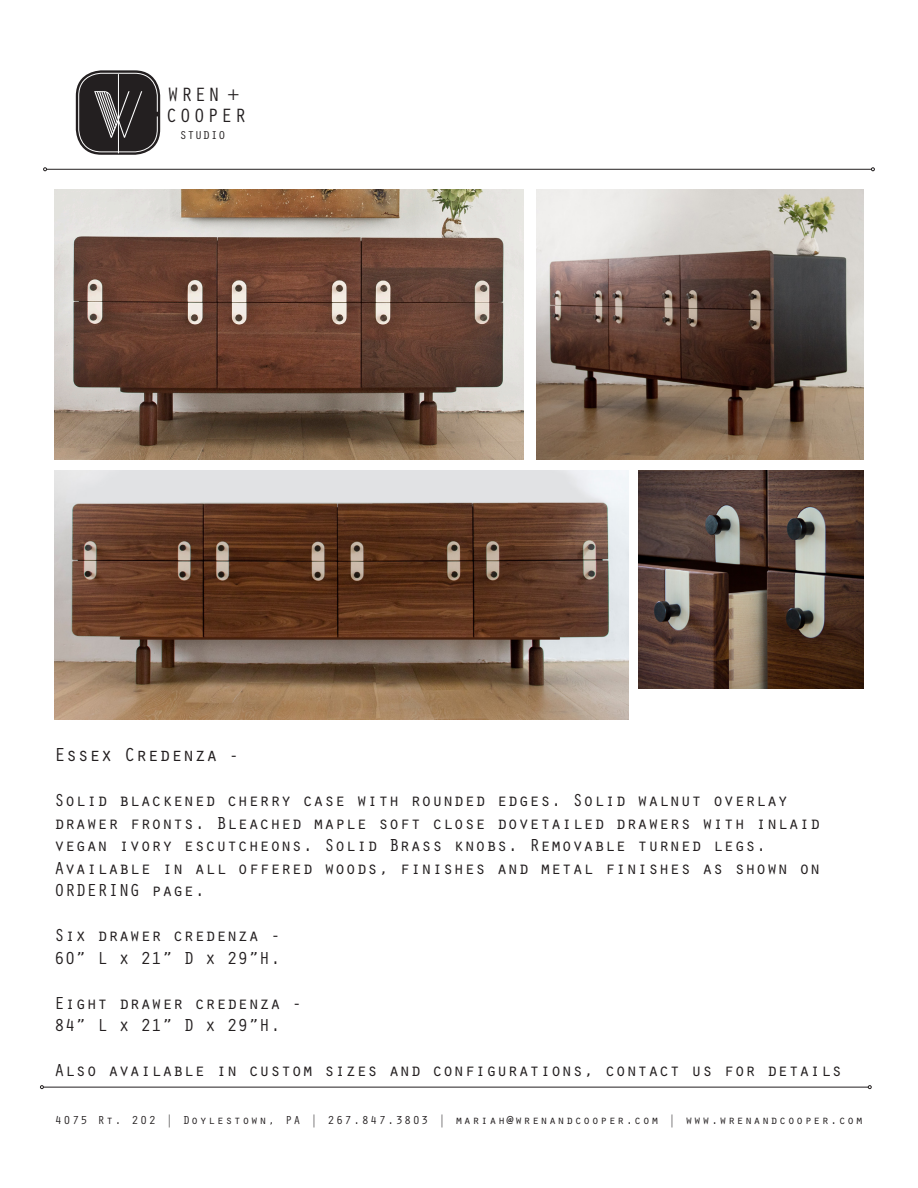
<style>
.page{position:relative;width:918px;height:1188px;background:#fff}
.page>*{position:absolute;margin:0;border:0;box-sizing:border-box;transform-origin:0 0}
.t1{font:65.7px "Typometry Regular";color:#fff;scale:1.08 1}
.t2{font:19.95px/20.9px "Orator Std";letter-spacing:.09em;color:#231f20}
.t3{font:19.5px "Orator Std";color:#231f20}
.t4{font:18px/22.5px "Orator Std";color:#231f20}
.t5{font:12px "Orator Std";letter-spacing:.11em;color:#231f20}
.t6{font:11.85px "Orator Std";color:#231f20;scale:1.09 1}
.s1{font-family:"Myriad Pro";font-stretch:condensed}
.s2{font-size:18px}
</style>
<div class="page">
<hr style="left:47px;top:169px;width:824px;height:1px;background:#231f20">
<svg style="left:43px;top:167px;width:4px;height:4px"></svg>
<svg style="left:871px;top:167px;width:4px;height:4px"></svg>
<hr style="left:43px;top:1087px;width:825px;height:1px;background:#231f20">
<svg style="left:40px;top:1085px;width:4px;height:4px"></svg>
<svg style="left:868px;top:1085px;width:4px;height:4px"></svg>
<svg style="left:75px;top:70px;width:86px;height:85px;background:#413d3e"></svg>
<hr style="left:118px;top:74px;width:1px;height:79px;background:#fff">
<hr style="left:146px;top:112px;width:13px;height:4px;background:#231f20">
<img style="left:536px;top:189px;width:328px;height:270px">
<img style="left:54px;top:189px;width:470px;height:270px">
<img style="left:638px;top:470px;width:226px;height:219px">
<img style="left:54px;top:470px;width:574px;height:249px">
<p class="t1" style="left:93px;top:76px;width:49px">W</p>
<p class="t2" style="left:166px;top:83px;width:82px">WREN <span class="s1">+<br></span>COOPER</p>
<p class="t6" style="left:179px;top:126px;width:44px">STUDIO</p>
<p class="t3" style="left:54px;top:741px;width:187px">Essex Credenza <span class="s2">-</span></p>
<p class="t4" style="left:54px;top:788px;width:768px">Solid blackened cherry case with rounded edges. Solid walnut overlay drawer fronts. Bleached maple soft close dovetailed drawers with inlaid vegan ivory escutcheons. Solid Brass knobs. Removable turned legs.</p>
<p class="t4" style="left:54px;top:856px;width:768px">Available in all offered woods, finishes and metal finishes as shown on<br>ORDERING page.</p>
<p class="t4" style="left:54px;top:923px;width:228px">Six drawer credenza -</p>
<p class="t4" style="left:54px;top:946px;width:228px">60” L x 21” D x 29”H.</p>
<p class="t4" style="left:54px;top:991px;width:250px">Eight drawer credenza -</p>
<p class="t4" style="left:54px;top:1013px;width:228px">84” L x 21” D x 29”H.</p>
<p class="t4" style="left:54px;top:1058px;width:790px">Also available in custom sizes and configurations, contact us for details</p>
<p class="t5" style="left:55px;top:1112px;width:810px">4075 Rt. 202 | Doylestown, PA | 267.847.3803 | mariah@wrenandcooper.com | www.wrenandcooper.com</p>
</div>
